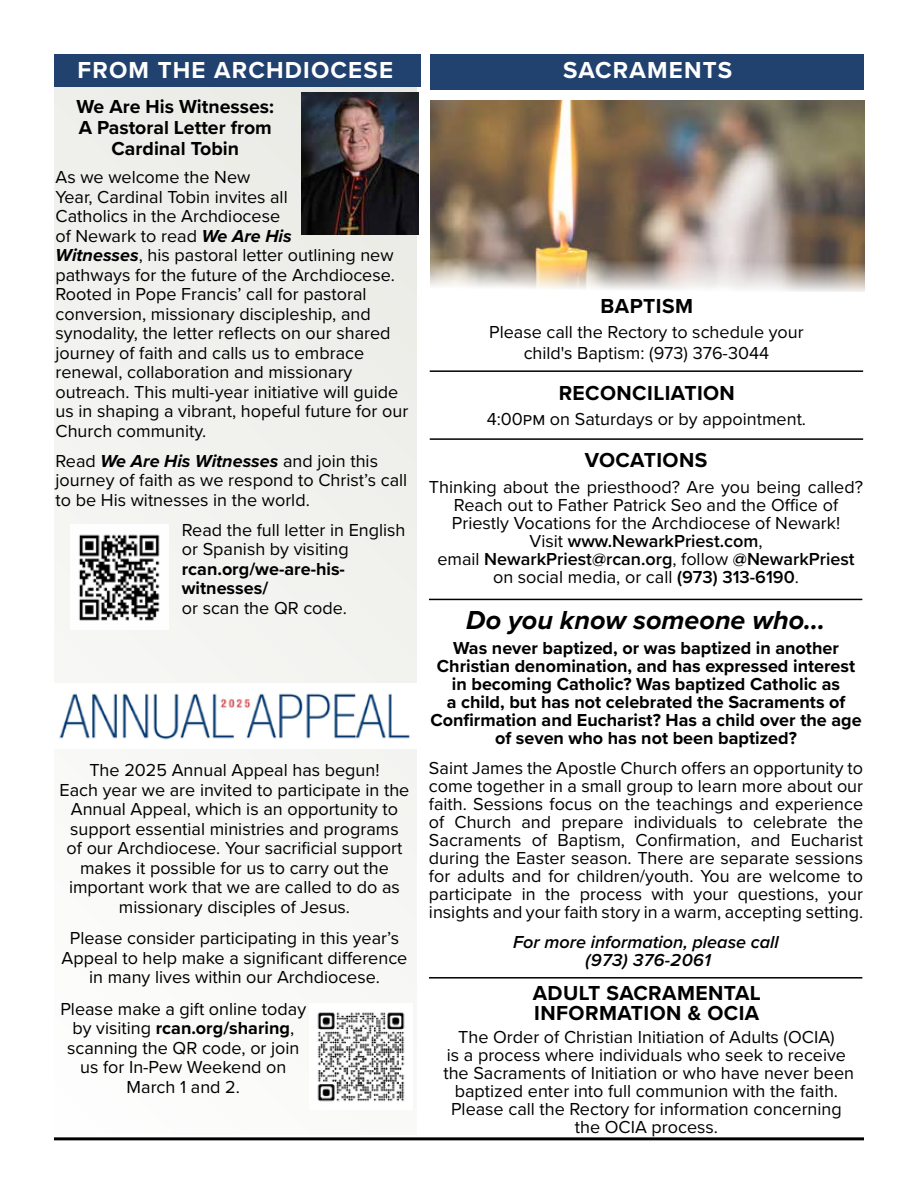
<style>
.page{position:relative;width:918px;height:1195px;background:#fff}
.page>*{position:absolute;margin:0;border:0;box-sizing:border-box;transform-origin:0 0}
.t1{font:italic 700 27px "Proxima Nova";color:#000}
.t2{font:700 24px "Proxima Nova";letter-spacing:.05em;color:#fff}
.t3{font:700 21px/19.5px "Proxima Nova";letter-spacing:.02em;color:#000}
.t4{font:700 19.5px/21px "Proxima Nova";color:#000;text-align:center}
.t5{font:18px/19.5px "Proxima Nova";color:#000;text-align:center}
.t6{font:700 18px/18px "Proxima Nova";color:#000;text-align:center}
.t7{font:italic 600 18px/18px "Proxima Nova";color:#000;text-align:center}
.s1{font-weight:700;font-style:italic}
.s2{font-weight:700}
.s3{font-weight:600}
</style>
<div class="page">
<div style="left:431px;top:54px;width:433px;height:35px;background:#21426f"></div>
<hr style="left:430px;top:370px;width:433px;height:2px;background:#000">
<img style="left:431px;top:101px;width:434px;height:190px">
<hr style="left:430px;top:438px;width:433px;height:2px;background:#000">
<hr style="left:429px;top:599px;width:433px;height:1px;background:#000">
<hr style="left:429px;top:977px;width:433px;height:1px;background:#000">
<hr style="left:54px;top:1137px;width:810px;height:3px;background:#000">
<div style="left:54px;top:54px;width:363px;height:1081px;background:#f3f3f0"></div>
<div style="left:54px;top:54px;width:366px;height:33px;background:#21426f"></div>
<img style="left:54px;top:683px;width:363px;height:65px">
<img style="left:310px;top:1003px;width:103px;height:106px">
<img style="left:71px;top:524px;width:97px;height:106px">
<img style="left:302px;top:93px;width:116px;height:142px">
<h2 class="t2" style="left:78px;top:52px;width:317px">FROM THE ARCHDIOCESE</h2>
<p class="t4" style="left:77px;top:95px;width:199px">We Are His Witnesses:<br>A Pastoral Letter from<br>Cardinal Tobin</p>
<p class="t5" style="left:56px;top:167px;width:354px;text-align:left">As we welcome the New<br>Year, Cardinal Tobin invites all<br>Catholics in the Archdiocese<br>of Newark to read <span class="s1">We Are His<br>Witnesses</span>, his pastoral letter outlining new pathways for the future of the Archdiocese.<br>Rooted in Pope Francis’ call for pastoral conversion, missionary discipleship, and synodality, the letter reflects on our shared journey of faith and calls us to embrace renewal, collaboration and missionary outreach. This multi-year initiative will guide us in shaping a vibrant, hopeful future for our Church community.</p>
<p class="t5" style="left:56px;top:450px;width:353px;text-align:left">Read <span class="s1">We Are His Witnesses</span> and join this journey of faith as we respond to Christ’s call to be His witnesses in the world.</p>
<p class="t5" style="left:182px;top:519px;width:225px;text-align:left">Read the full letter in English or Spanish by visiting</p>
<p class="t6" style="left:182px;top:559px;width:165px;line-height:19.5px;text-align:left">rcan.org/we-are-his&shy;witnesses/</p>
<p class="t5" style="left:182px;top:597px;width:167px">or scan the QR code.</p>
<p class="t5" style="left:60px;top:760px;width:351px">The 2025 Annual Appeal has begun!<br>Each year we are invited to participate in the Annual Appeal, which is an opportunity to support essential ministries and programs<br>of our Archdiocese. Your sacrificial support makes it possible for us to carry out the important work that we are called to do as missionary disciples of Jesus.</p>
<p class="t5" style="left:62px;top:928px;width:347px">Please consider participating in this year’s<br>Appeal to help make a significant difference in many lives within our Archdiocese.</p>
<p class="t5" style="left:60px;top:998px;width:247px">Please make a gift online today by visiting <span class="s2">rcan.org/sharing</span>, scanning the QR code, or join us for In-Pew Weekend on<br>March 1 and 2.</p>
<h2 class="t2" style="left:563px;top:52px;width:171px">SACRAMENTS</h2>
<p class="t3" style="left:601px;top:295px;width:94px">BAPTISM</p>
<p class="t5" style="left:489px;top:321px;width:316px;line-height:21px">Please call the Rectory to schedule your child's Baptism: (973) 376-3044</p>
<p class="t3" style="left:559px;top:383px;width:178px">RECONCILIATION</p>
<p class="t5" style="left:487px;top:409px;width:321px">4:00pm on Saturdays or by appointment.</p>
<p class="t3" style="left:585px;top:450px;width:124px">VOCATIONS</p>
<p class="t5" style="left:429px;top:477px;width:436px;line-height:18px">Thinking about the priesthood? Are you being called?<br>Reach out to Father Patrick Seo and the Office of Priestly Vocations for the Archdiocese of Newark!<br>Visit <span class="s3">www.NewarkPriest.com</span>,<br>email <span class="s3">NewarkPriest@rcan.org</span>, follow <span class="s3">@NewarkPriest </span>on social media, or call <span class="s3">(973) 313-6190</span>.</p>
<h1 class="t1" style="left:466px;top:600px;width:360px">Do you know someone who...</h1>
<p class="t6" style="left:430px;top:639px;width:433px">Was never baptized, or was baptized in another Christian denomination, and has expressed interest in becoming Catholic? Was baptized Catholic as<br>a child, but has not celebrated the Sacraments of Confirmation and Eucharist? Has a child over the age of seven who has not been baptized?</p>
<p class="t5" style="left:429px;top:758px;width:436px;line-height:18px;text-align:justify">Saint James the Apostle Church offers an opportunity to come together in a small group to learn more about our faith. Sessions focus on the teachings and experience of Church and prepare individuals to celebrate the Sacraments of Baptism, Confirmation, and Eucharist during the Easter season. There are separate sessions for adults and for children/youth. You are welcome to participate in the process with your questions, your insights and your faith story in a warm, accepting setting.</p>
<p class="t7" style="left:513px;top:932px;width:267px">For more information, please call (973) 376-2061</p>
<p class="t3" style="left:533px;top:983px;width:230px">ADULT SACRAMENTAL<br>INFORMATION &amp; OCIA</p>
<p class="t5" style="left:443px;top:1027px;width:412px;line-height:18px">The Order of Christian Initiation of Adults (OCIA)<br>is a process where individuals who seek to receive the Sacraments of Initiation or who have never been baptized enter into full communion with the faith.<br>Please call the Rectory for information concerning the OCIA process.</p>
</div>
